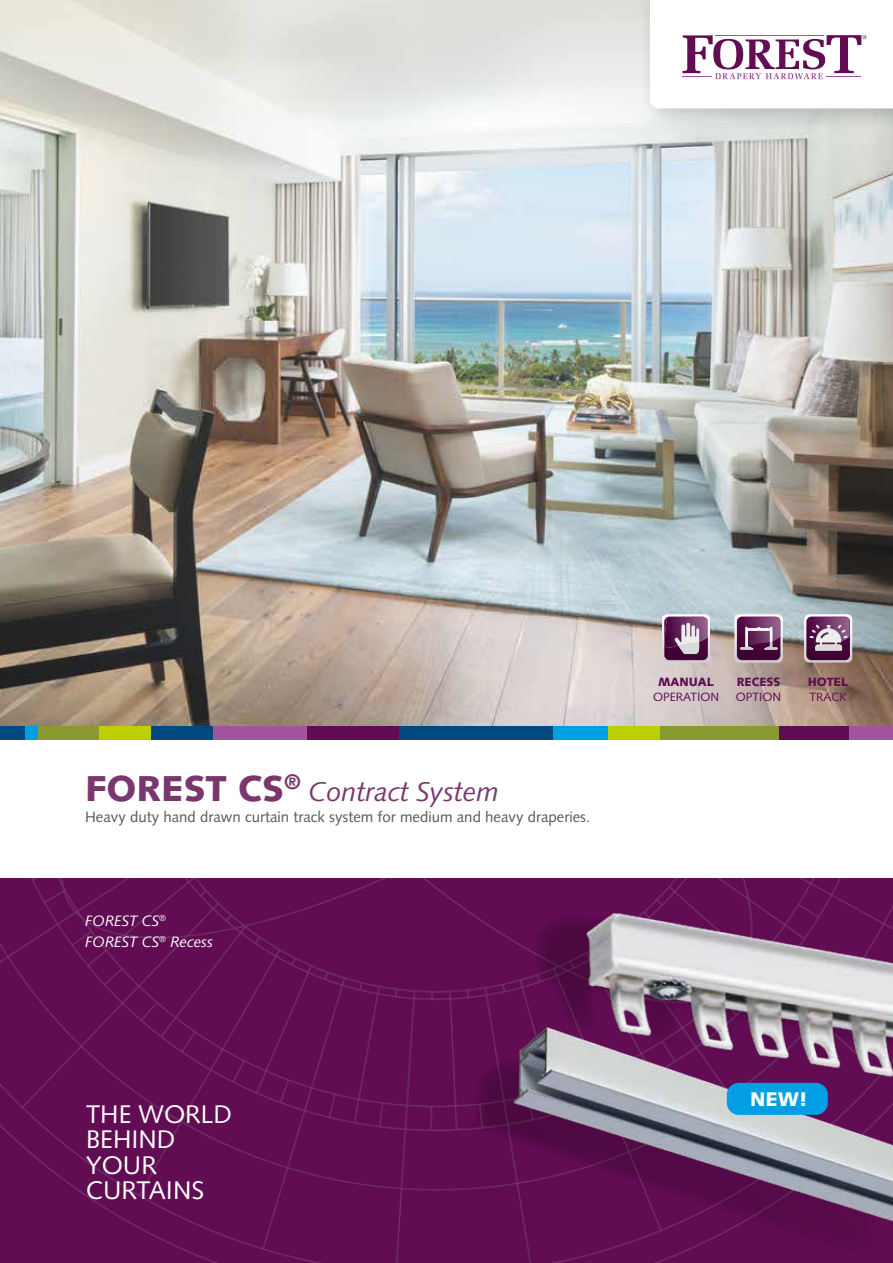
<style>
.page{position:relative;width:893px;height:1263px;background:#fff}
.page>*{position:absolute;margin:0;border:0;box-sizing:border-box;transform-origin:0 0}
.t1{font:italic 27px "Syntax";color:#79376d}
.t2{font:25.5px/25.5px "Syntax";color:#fff}
.t3{font:900 19.8px "Syntax";color:#fff}
.t4{font:15px "Syntax";color:#575756}
.t5{font:italic 15px/21px "Syntax";color:#fff}
.t6{font:12px "Syntax";color:#610c53}
.t7{font:900 12px "Syntax";color:#610c53}
.t8{font:900 12px "Syntax";color:#610c53;scale:.95 1}
.s1{font-weight:900;font-style:normal;font-size:36px}
</style>
<div class="page">
<div style="left:0;top:878px;width:529px;height:385px;background:#610c53"></div>
<img style="left:0;top:0;width:893px;height:727px">
<div style="left:637px;top:0;width:256px;height:133px;background:#000;opacity:.2"></div>
<svg style="left:650px;top:0;width:243px;height:108px"></svg>
<div style="left:212px;top:727px;width:95px;height:13px;background:#a2559d"></div>
<div style="left:845px;top:727px;width:48px;height:13px;background:#a2559d"></div>
<div style="left:25px;top:727px;width:14px;height:13px;background:#009fe3"></div>
<div style="left:552px;top:727px;width:56px;height:13px;background:#009fe3"></div>
<div style="left:151px;top:727px;width:61px;height:13px;background:#00497f"></div>
<div style="left:399px;top:727px;width:154px;height:13px;background:#00497f"></div>
<div style="left:0;top:727px;width:25px;height:13px;background:#00497f"></div>
<div style="left:307px;top:727px;width:92px;height:13px;background:#610c53"></div>
<div style="left:778px;top:727px;width:70px;height:13px;background:#610c53"></div>
<div style="left:39px;top:727px;width:60px;height:13px;background:#899a32"></div>
<div style="left:659px;top:727px;width:119px;height:13px;background:#899a32"></div>
<div style="left:99px;top:727px;width:52px;height:13px;background:#bccf00"></div>
<div style="left:608px;top:727px;width:52px;height:13px;background:#bccf00"></div>
<img style="left:529px;top:878px;width:364px;height:121px">
<svg style="left:804px;top:614px;width:48px;height:48px;background:#926d8b"></svg>
<svg style="left:662px;top:614px;width:48px;height:48px;background:#926d8c"></svg>
<svg style="left:735px;top:614px;width:47px;height:48px;background:#82557a"></svg>
<img style="left:472px;top:999px;width:421px;height:264px">
<div style="left:727px;top:1083px;width:101px;height:32px;background:#009fe3;border-radius:12px"></div>
<h1 class="t1" style="left:85px;top:776px;width:415px"><span class="s1">FOREST CS</span><sup>®</sup> Contract System</h1>
<p class="t4" style="left:85px;top:808px;width:507px">Heavy duty hand drawn curtain track system for medium and heavy draperies.</p>
<p class="t5" style="left:85px;top:910px;width:129px">FOREST CS<sup>®<br></sup>FOREST CS<sup>®</sup> Recess</p>
<h2 class="t2" style="left:86px;top:1101px;width:147px">THE WORLD<br>BEHIND<br>YOUR<br>CURTAINS</h2>
<p class="t7" style="left:658px;top:674px;width:57px">MANUAL</p>
<p class="t6" style="left:653px;top:689px;width:67px">OPERATION</p>
<p class="t8" style="left:737px;top:674px;width:48px">RECESS</p>
<p class="t6" style="left:736px;top:689px;width:47px">OPTION</p>
<p class="t7" style="left:808px;top:674px;width:42px">HOTEL</p>
<p class="t6" style="left:809px;top:689px;width:39px">TRACK</p>
<h3 class="t3" style="left:750px;top:1087px;width:59px">NEW!</h3>
</div>
